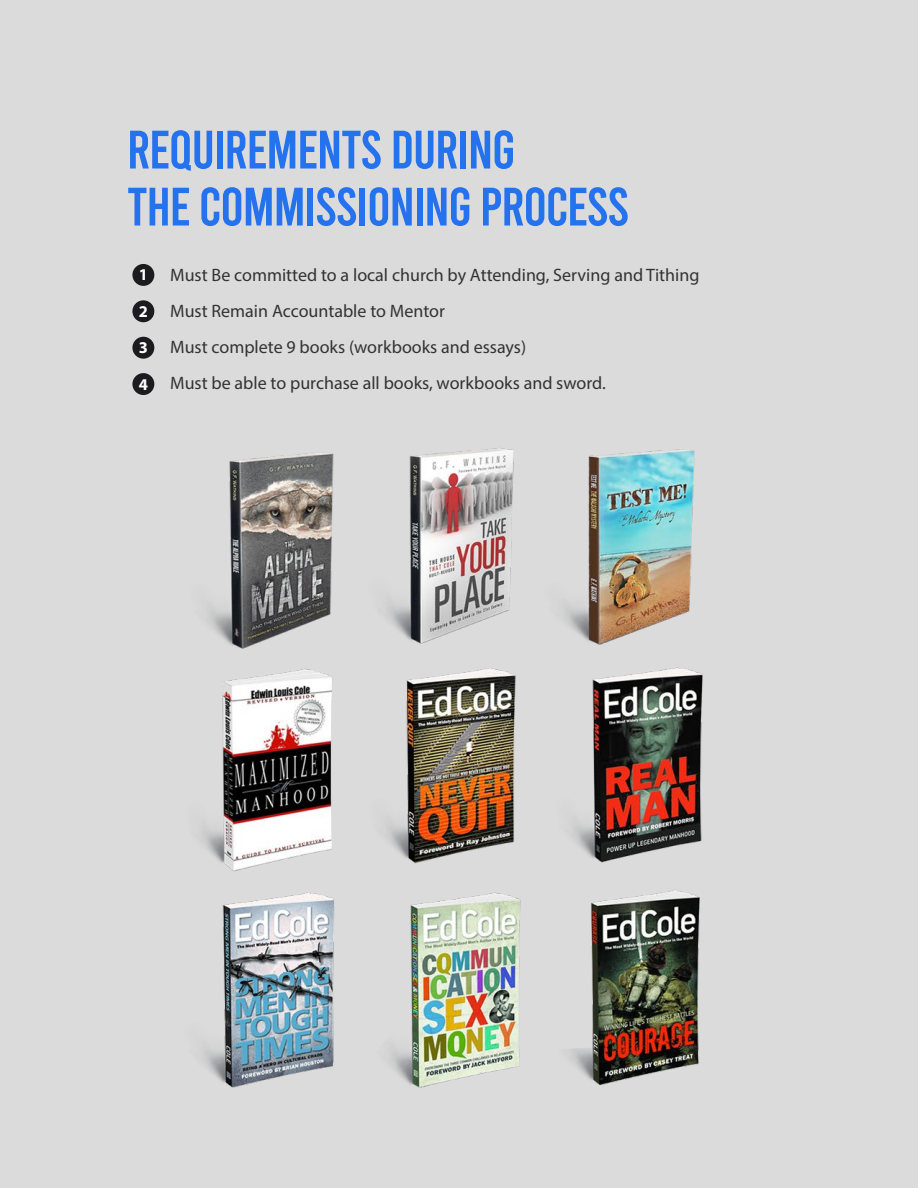
<style>
.page{position:relative;width:918px;height:1188px;background:#fff}
.page>*{position:absolute;margin:0;border:0;box-sizing:border-box;transform-origin:0 0}
.t1{font:54px/57px "Bebas";letter-spacing:-.025em;color:#2472ee}
.t2{font:18px/36px "Myriad Pro";color:#333}
.t3{font:700 16.5px "Myriad Pro";color:#fff}
</style>
<div class="page">
<img style="left:0;top:0;width:918px;height:1188px">
<div style="left:132px;top:264px;width:22px;height:22px;background:#1c1c20;border-radius:50%"></div>
<div style="left:132px;top:300px;width:22px;height:22px;background:#1c1c20;border-radius:50%"></div>
<div style="left:132px;top:337px;width:22px;height:22px;background:#1c1c20;border-radius:50%"></div>
<div style="left:132px;top:373px;width:22px;height:22px;background:#1c1c20;border-radius:50%"></div>
<h1 class="t1" style="left:127px;top:121px;width:504px">REQUIREMENTS DURING<br>THE COMMISSIONING PROCESS</h1>
<p class="t3" style="left:139px;top:264px;width:11px">1</p>
<p class="t3" style="left:139px;top:300px;width:11px">2</p>
<p class="t3" style="left:139px;top:337px;width:11px">3</p>
<p class="t3" style="left:139px;top:373px;width:11px">4</p>
<p class="t2" style="left:170px;top:257px;width:531px">Must Be committed to a local church by Attending, Serving and Tithing Must Remain Accountable to Mentor<br>Must complete 9 books (workbooks and essays)<br>Must be able to purchase all books, workbooks and sword.</p>
</div>
